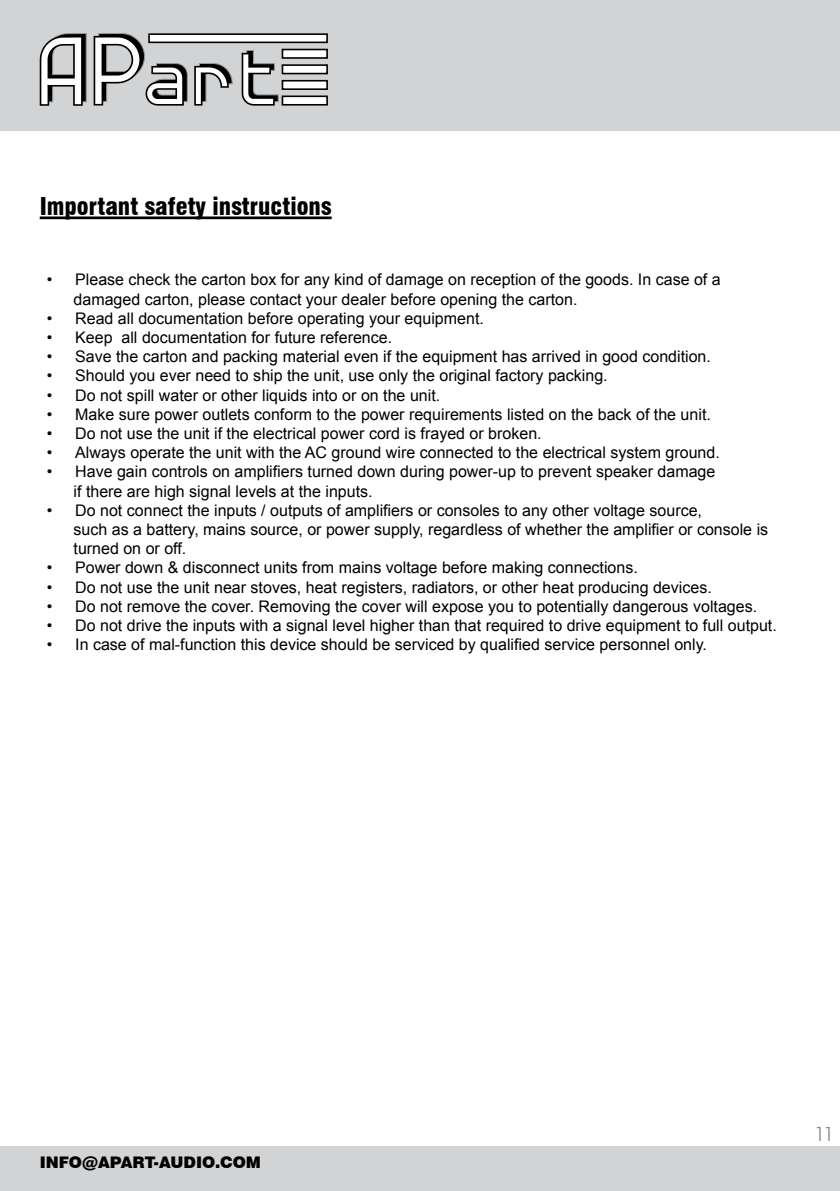
<style>
.page{position:relative;width:840px;height:1191px;background:#fff}
.page>*{position:absolute;margin:0;border:0;box-sizing:border-box;transform-origin:0 0}
.t1{font:900 condensed 24px "Swiss 721 BT";color:#000}
.t2{font:300 20px "Futura BT";color:#808285}
.t3{font:16px/19.2px "Arial";color:#000}
.t4{font:900 16px "Swiss 721 BT";color:#000}
</style>
<div class="page">
<div style="left:0;top:0;width:839px;height:130px;background:#d1d3d4"></div>
<div style="left:0;top:1146px;width:839px;height:45px;background:#d1d3d4"></div>
<svg style="left:40px;top:33px;width:46px;height:73px"></svg>
<svg style="left:94px;top:33px;width:93px;height:73px"></svg>
<svg style="left:194px;top:63px;width:38px;height:43px"></svg>
<svg style="left:241px;top:50px;width:37px;height:56px"></svg>
<div style="left:149px;top:34px;width:178px;height:8px;background:#fff"></div>
<div style="left:148px;top:33px;width:180px;height:10px;border:2px solid #000"></div>
<div style="left:282px;top:49px;width:45px;height:9px;background:#fff"></div>
<div style="left:281px;top:49px;width:47px;height:10px;border:2px solid #000"></div>
<div style="left:282px;top:96px;width:45px;height:9px;background:#fff"></div>
<div style="left:281px;top:95px;width:47px;height:11px;border:2px solid #000"></div>
<div style="left:282px;top:65px;width:45px;height:9px;background:#fff"></div>
<div style="left:281px;top:64px;width:47px;height:10px;border:2px solid #000"></div>
<div style="left:282px;top:81px;width:45px;height:8px;background:#fff"></div>
<div style="left:281px;top:80px;width:47px;height:10px;border:2px solid #000"></div>
<hr style="left:40px;top:216px;width:291px;height:3px;background:#000">
<h1 class="t1" style="left:40px;top:192px;width:293px">Important safety instructions</h1>
<p class="t3" style="left:73px;top:270px;width:648px;text-indent:-27px">• Please check the carton box for any kind of damage on reception of the goods. In case of a damaged carton, please contact your dealer before opening the carton.</p>
<p class="t3" style="left:47px;top:308px;width:438px">• Read all documentation before operating your equipment.</p>
<p class="t3" style="left:47px;top:328px;width:346px">• Keep all documentation for future reference.</p>
<p class="t3" style="left:47px;top:347px;width:665px">• Save the carton and packing material even if the equipment has arrived in good condition.</p>
<p class="t3" style="left:47px;top:366px;width:562px">• Should you ever need to ship the unit, use only the original factory packing.</p>
<p class="t3" style="left:47px;top:385px;width:394px">• Do not spill water or other liquids into or on the unit.</p>
<p class="t3" style="left:47px;top:404px;width:665px">• Make sure power outlets conform to the power requirements listed on the back of the unit.</p>
<p class="t3" style="left:47px;top:424px;width:496px">• Do not use the unit if the electrical power cord is frayed or broken.</p>
<p class="t3" style="left:47px;top:443px;width:674px">• Always operate the unit with the AC ground wire connected to the electrical system ground.</p>
<p class="t3" style="left:73px;top:462px;width:643px;text-indent:-27px">• Have gain controls on amplifiers turned down during power-up to prevent speaker damage if there are high signal levels at the inputs.</p>
<p class="t3" style="left:73px;top:500px;width:695px;text-indent:-27px">• Do not connect the inputs / outputs of amplifiers or consoles to any other voltage source,<br>such as a battery, mains source, or power supply, regardless of whether the amplifier or console is turned on or off.</p>
<p class="t3" style="left:47px;top:558px;width:592px">• Power down &amp; disconnect units from mains voltage before making connections.</p>
<p class="t3" style="left:47px;top:577px;width:666px">• Do not use the unit near stoves, heat registers, radiators, or other heat producing devices.</p>
<p class="t3" style="left:47px;top:596px;width:711px">• Do not remove the cover. Removing the cover will expose you to potentially dangerous voltages.</p>
<p class="t3" style="left:47px;top:616px;width:731px">• Do not drive the inputs with a signal level higher than that required to drive equipment to full output.</p>
<p class="t3" style="left:47px;top:635px;width:661px">• In case of mal-function this device should be serviced by qualified service personnel only.</p>
<p class="t4" style="left:40px;top:1152px;width:223px">INFO@APART-AUDIO.COM</p>
<p class="t2" style="left:813px;top:1122px;width:22px">11</p>
</div>
